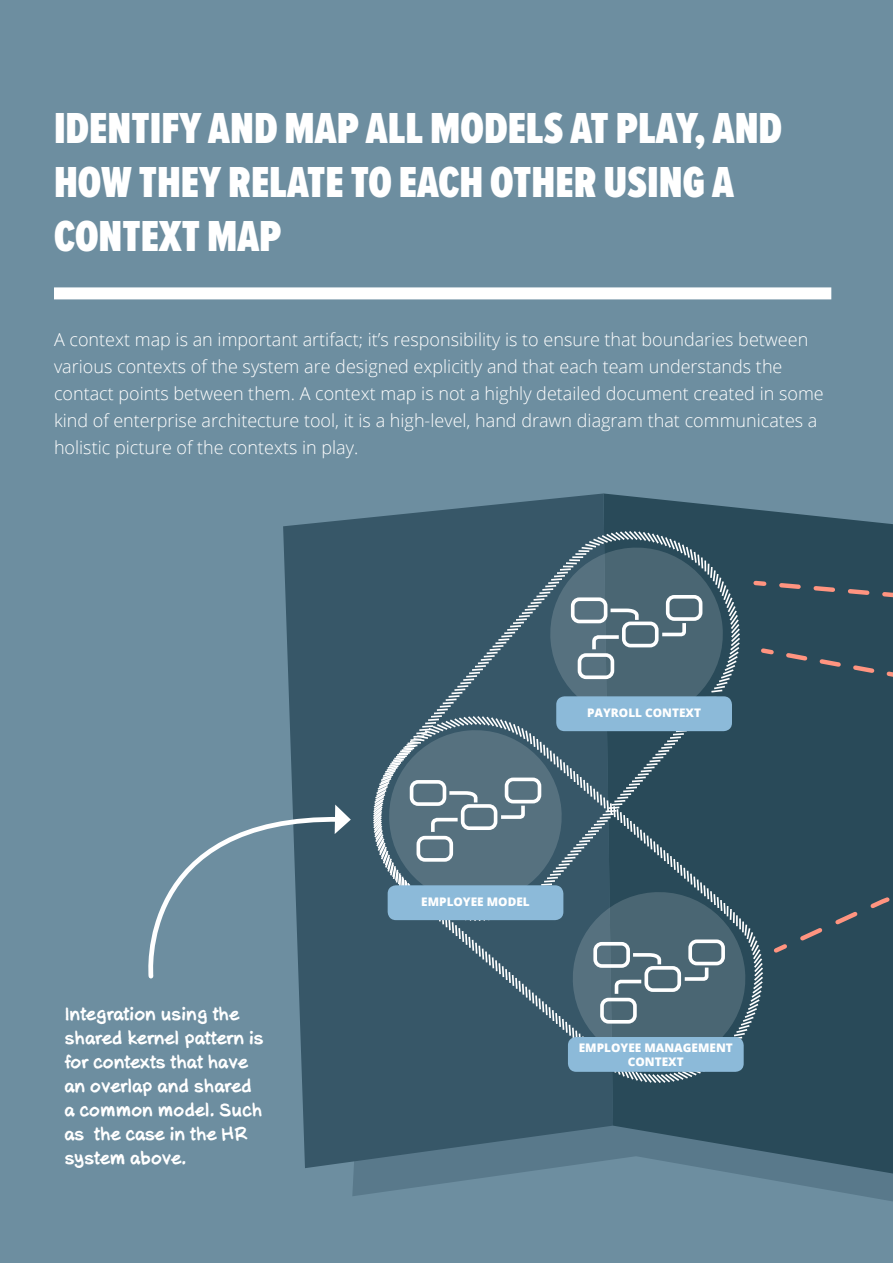
<style>
.page{position:relative;width:893px;height:1263px;background:#6d8ea0}
.page>*{position:absolute;margin:0;border:0;box-sizing:border-box;transform-origin:0 0}
.t1{font:900 45px/54px "Proxima Nova Ex Cn";color:#fff}
.t2{font:300 18px/27px "Open Sans";color:#fff}
.t3{font:700 18px/24px "Axure Handwriting";color:#fff}
.t4{font:800 11.85px/14.2px "Open Sans";color:#fff;text-align:center}
</style>
<div class="page">
<div style="left:54px;top:287px;width:777px;height:12px;background:#fff"></div>
<svg style="left:352px;top:1168px;width:541px;height:33px"></svg>
<svg style="left:283px;top:493px;width:320px;height:675px;background:#416172"></svg>
<svg style="left:603px;top:493px;width:290px;height:680px;background:#395a6a"></svg>
<svg style="left:371px;top:923px;width:394px;height:162px;background:#3a5a69"></svg>
<div style="left:568px;top:1037px;width:176px;height:35px;background:#8cbad9;border-radius:8px"></div>
<svg style="left:371px;top:529px;width:371px;height:394px;background:#446271"></svg>
<svg style="left:148px;top:804px;width:203px;height:177px"></svg>
<svg style="left:385px;top:544px;width:508px;height:524px;background:#466473"></svg>
<h1 class="t1" style="left:54px;top:103px;width:730px">IDENTIFY AND MAP ALL MODELS AT PLAY, AND<br>HOW THEY RELATE TO EACH OTHER USING A<br>CONTEXT MAP</h1>
<p class="t2" style="left:54px;top:325px;width:771px">A context map is an important artifact; it’s responsibility is to ensure that boundaries between various contexts of the system are designed explicitly and that each team understands the contact points between them. A context map is not a highly detailed document created in some kind of enterprise architecture tool, it is a high-level, hand drawn diagram that communicates a holistic picture of the contexts in play.</p>
<p class="t3" style="left:65px;top:1002px;width:201px">Integration using the shared kernel pattern is for contexts that have an overlap and shared a common model. Such as the case in the HR system above.</p>
<p class="t4" style="left:587px;top:705px;width:116px">PAYROLL CONTEXT</p>
<p class="t4" style="left:421px;top:894px;width:110px">EMPLOYEE MODEL</p>
<p class="t4" style="left:579px;top:1040px;width:156px">EMPLOYEE MANAGEMENT<br>CONTEXT</p>
</div>
